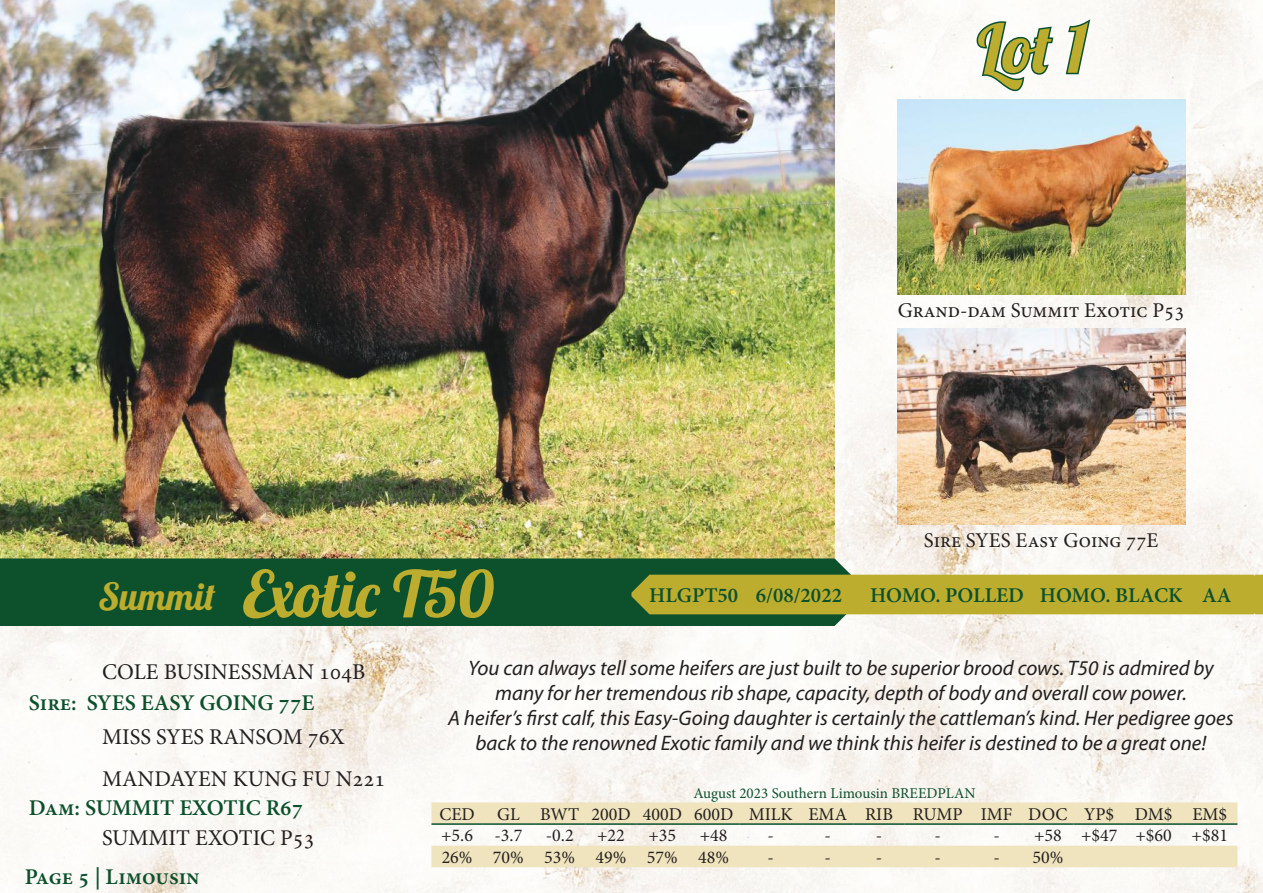
<style>
.page{position:relative;width:1263px;height:893px;background:#fff}
.page>*{position:absolute;margin:0;border:0;box-sizing:border-box;transform-origin:0 0}
.t1{font:67.5px "Lobster 1.4";color:#bdad2f}
.t2{font:64.5px "Lobster 1.4";color:#bdad2f}
.t3{font:22.5px "Minion Pro";color:#241f1f}
.t4{font:600 22.5px "Minion Pro";color:#0d502c}
.t5{font:italic 21px/25.2px "Myriad Pro";color:#241f1f;text-align:center}
.t6{font:21px "Minion Pro";color:#241f1f}
.t7{font:600 21px "Minion Pro";color:#0d502c}
.t8{font:18px/21.6px "Minion Pro";color:#241f1f}
.t9{font:15px "Minion Pro";color:#0d502c}
.s1{font-size:37.5px}
</style>
<div class="page">
<img style="left:0;top:0;width:1263px;height:893px">
<img style="left:0;top:0;width:834px;height:558px">
<div style="left:0;top:558px;width:853px;height:68px;background:#0d502c"></div>
<svg style="left:431px;top:802px;width:806px;height:65px;fill:#efe4bd"></svg>
<hr style="left:431px;top:823px;width:52px;height:2px;background:#0d502c">
<hr style="left:483px;top:823px;width:51px;height:2px;background:#0d502c">
<hr style="left:534px;top:823px;width:51px;height:2px;background:#0d502c">
<hr style="left:585px;top:823px;width:52px;height:2px;background:#0d502c">
<hr style="left:637px;top:823px;width:51px;height:2px;background:#0d502c">
<hr style="left:688px;top:823px;width:51px;height:2px;background:#0d502c">
<hr style="left:739px;top:823px;width:63px;height:2px;background:#0d502c">
<hr style="left:802px;top:823px;width:51px;height:2px;background:#0d502c">
<hr style="left:853px;top:823px;width:52px;height:2px;background:#0d502c">
<hr style="left:905px;top:823px;width:66px;height:2px;background:#0d502c">
<hr style="left:971px;top:823px;width:51px;height:2px;background:#0d502c">
<hr style="left:1022px;top:823px;width:51px;height:2px;background:#0d502c">
<hr style="left:1073px;top:823px;width:52px;height:2px;background:#0d502c">
<hr style="left:1125px;top:823px;width:57px;height:2px;background:#0d502c">
<hr style="left:1182px;top:823px;width:55px;height:2px;background:#0d502c">
<img style="left:897px;top:99px;width:289px;height:196px">
<div style="left:240px;top:566px;width:143px;height:55px;background:#0d502c"></div>
<div style="left:390px;top:565px;width:107px;height:56px;background:#0d502c"></div>
<div style="left:96px;top:568px;width:123px;height:46px;background:#0d502c"></div>
<svg style="left:975px;top:19px;width:80px;height:74px"></svg>
<svg style="left:1064px;top:18px;width:28px;height:58px"></svg>
<img style="left:897px;top:329px;width:289px;height:195px">
<div style="left:631px;top:575px;width:632px;height:39px;background:#bdad2f"></div>
<h1 class="t1" style="left:978px;top:5px;width:111px">Lot 1</h1>
<p class="t6" style="left:898px;top:296px;width:288px">Grand-dam Summit Exotic P53</p>
<h2 class="t2" style="left:98px;top:553px;width:396px"><span class="s1">Summit</span> Exotic T50</h2>
<p class="t6" style="left:924px;top:526px;width:236px">Sire SYES Easy Going 77E</p>
<p class="t7" style="left:649px;top:581px;width:91px">HLGPT50</p>
<p class="t7" style="left:870px;top:581px;width:314px">HOMO. POLLED HOMO. BLACK</p>
<p class="t7" style="left:756px;top:581px;width:88px">6/08/2022</p>
<p class="t7" style="left:1202px;top:581px;width:31px">AA</p>
<p class="t3" style="left:102px;top:657px;width:265px">COLE BUSINESSMAN 104B</p>
<p class="t4" style="left:29px;top:687px;width:287px">Sire: SYES EASY GOING 77E</p>
<p class="t3" style="left:102px;top:722px;width:244px">MISS SYES RANSOM 76X</p>
<p class="t3" style="left:102px;top:764px;width:285px">MANDAYEN KUNG FU N221</p>
<p class="t4" style="left:29px;top:793px;width:276px">Dam: SUMMIT EXOTIC R67</p>
<p class="t3" style="left:102px;top:822px;width:214px">SUMMIT EXOTIC P53</p>
<p class="t4" style="left:25px;top:861px;width:176px">Page 5 | Limousin</p>
<p class="t5" style="left:448px;top:655px;width:787px">You can always tell some heifers are just built to be superior brood cows. T50 is admired by many for her tremendous rib shape, capacity, depth of body and overall cow power.<br>A heifer’s first calf, this Easy-Going daughter is certainly the cattleman’s kind. Her pedigree goes back to the renowned Exotic family and we think this heifer is destined to be a great one!</p>
<p class="t9" style="left:693px;top:783px;width:284px">August 2023 Southern Limousin BREEDPLAN</p>
<p class="t8" style="left:439px;top:803px;width:789px">CED GL BWT 200D 400D 600D MILK EMA RIB RUMP IMF DOC YP$ DM$ EM$ +5.6 -3.7</p>
<p class="t8" style="left:546px;top:825px;width:29px">-0.2</p>
<p class="t8" style="left:597px;top:825px;width:29px">+22</p>
<p class="t8" style="left:648px;top:825px;width:29px">+35</p>
<p class="t8" style="left:700px;top:825px;width:29px">+48</p>
<p class="t8" style="left:767px;top:825px;width:8px">-</p>
<p class="t8" style="left:824px;top:825px;width:8px">-</p>
<p class="t8" style="left:876px;top:825px;width:8px">-</p>
<p class="t8" style="left:935px;top:825px;width:8px">-</p>
<p class="t8" style="left:993px;top:825px;width:236px">- +58 +$47 +$60 +$81</p>
<p class="t8" style="left:442px;top:846px;width:289px">26% 70% 53% 49% 57% 48%</p>
<p class="t8" style="left:767px;top:846px;width:8px">-</p>
<p class="t8" style="left:824px;top:846px;width:8px">-</p>
<p class="t8" style="left:876px;top:846px;width:8px">-</p>
<p class="t8" style="left:935px;top:846px;width:8px">-</p>
<p class="t8" style="left:993px;top:846px;width:71px">- 50%</p>
</div>
